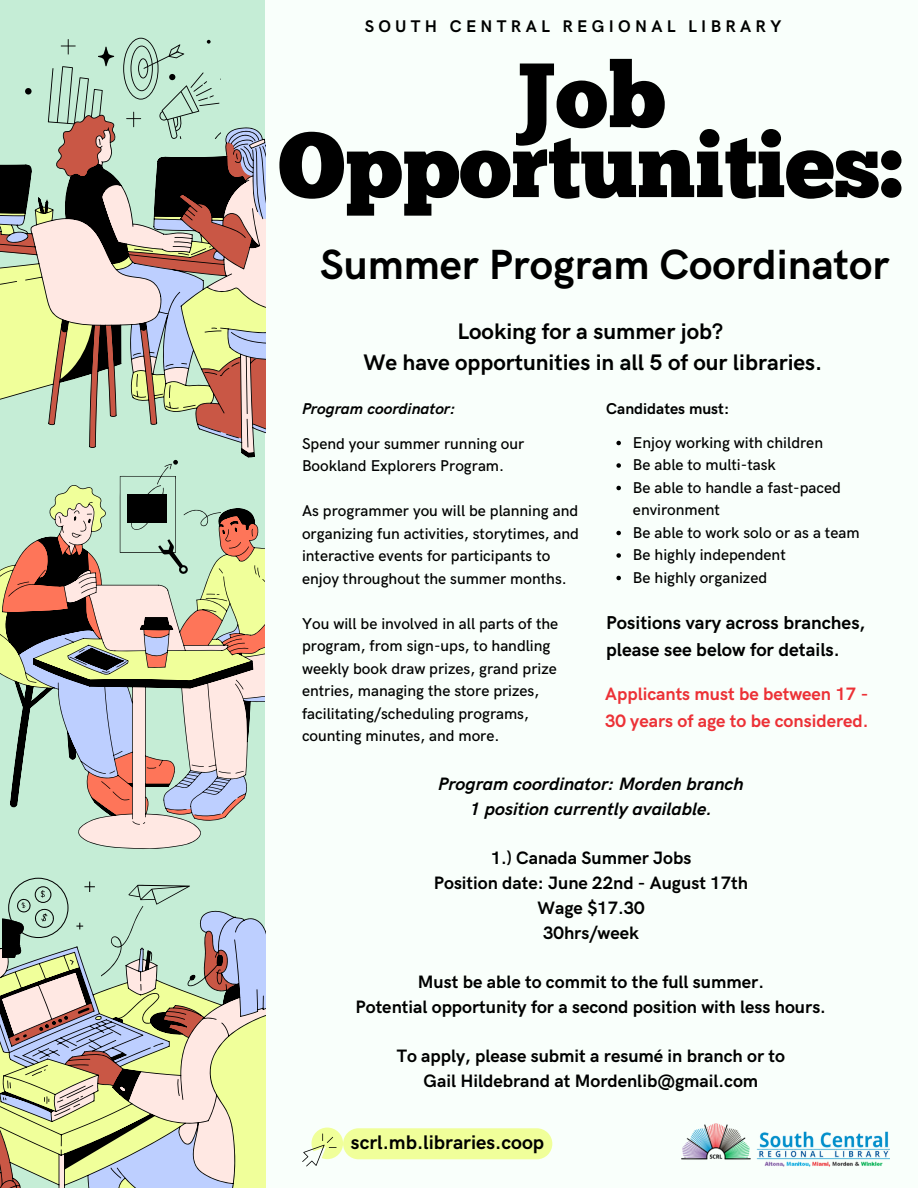
<style>
.page{position:relative;width:918px;height:1188px;background:#f9fffb}
.page>*{position:absolute;margin:0;border:0;box-sizing:border-box;transform-origin:0 0}
.t1{font:91.05px/69.9px "Chunk Five";letter-spacing:-.01em;color:#000;text-align:center}
.t2{font:700 42.3px "HK Grotesk";color:#000}
.t3{font:700 22.5px/31.5px "HK Grotesk";color:#000;text-align:center}
.t4{font:700 19.8px "HK Grotesk";color:#000}
.t5{font:700 18.75px/27px "HK Grotesk";color:#000}
.t6{font:700 18px/24.8px "HK Grotesk";color:#000;text-align:center}
.t7{font:italic 700 18px/24.8px "HK Grotesk";color:#000;text-align:center}
.t8{font:700 18px/27px "HK Grotesk";color:#ec3136}
.t9{font:700 16.95px "HK Grotesk";letter-spacing:.255em;color:#000}
.t10{font:500 15.75px/22.5px "HK Grotesk";color:#000}
.t11{font:italic 700 15.75px "HK Grotesk";color:#000}
.s1{font-weight:700}
</style>
<div class="page">
<div style="left:0;top:0;width:265px;height:1188px;background:#c5edd6"></div>
<svg style="left:0;top:911px;width:265px;height:277px;background:#c9c9ab"></svg>
<svg style="left:25px;top:38px;width:196px;height:74px"></svg>
<svg style="left:0;top:115px;width:265px;height:345px"></svg>
<svg style="left:0;top:485px;width:265px;height:363px"></svg>
<svg style="left:2px;top:848px;width:188px;height:153px"></svg>
<svg style="left:120px;top:460px;width:101px;height:114px"></svg>
<svg style="left:303px;top:1128px;width:249px;height:38px"></svg>
<svg style="left:616px;top:441px;width:5px;height:4px"></svg>
<svg style="left:616px;top:463px;width:5px;height:5px"></svg>
<svg style="left:616px;top:486px;width:5px;height:4px"></svg>
<svg style="left:616px;top:531px;width:5px;height:4px"></svg>
<svg style="left:616px;top:553px;width:5px;height:5px"></svg>
<svg style="left:616px;top:576px;width:5px;height:4px"></svg>
<img style="left:681px;top:1124px;width:209px;height:42px">
<p class="t9" style="left:365px;top:17px;width:418px">SOUTH CENTRAL REGIONAL LIBRARY</p>
<p class="t1" style="left:278px;top:69px;width:626px">Job<br>Opportunities:</p>
<p class="t2" style="left:320px;top:241px;width:571px">Summer Program Coordinator</p>
<h2 class="t3" style="left:363px;top:316px;width:461px">Looking for a summer job?<br>We have opportunities in all 5 of our libraries.</h2>
<h3 class="t11" style="left:302px;top:400px;width:155px">Program coordinator:</h3>
<h3 class="t10" style="left:302px;top:433px;width:224px">Spend your summer running our<br>Bookland Explorers Program.</h3>
<h3 class="t10" style="left:302px;top:500px;width:279px">As programmer you will be planning and organizing fun activities, storytimes, and interactive events for participants to enjoy throughout the summer months.</h3>
<h3 class="t10" style="left:302px;top:613px;width:258px">You will be involved in all parts of the program, from sign-ups, to handling weekly book draw prizes, grand prize entries, managing the store prizes, facilitating/scheduling programs, counting minutes, and more.</h3>
<h4 class="t10" style="left:633px;top:392px;width:192px;line-height:33.6px;text-indent:-27px"><span class="s1">Candidates must:<br></span>Enjoy working with children</h4>
<h4 class="t10" style="left:633px;top:454px;width:228px">Be able to multi-task<br>Be able to handle a fast-paced environment<br>Be able to work solo or as a team<br>Be highly independent<br>Be highly organized</h4>
<h4 class="t5" style="left:606px;top:610px;width:261px">Positions vary across branches, please see below for details.</h4>
<h4 class="t8" style="left:605px;top:682px;width:265px">Applicants must be between 17 -<br>30 years of age to be considered.</h4>
<p class="t7" style="left:438px;top:772px;width:307px">Program coordinator: Morden branch<br>1 position currently available.</p>
<p class="t6" style="left:434px;top:847px;width:316px">1.) Canada Summer Jobs<br>Position date: June 22nd - August 17th<br>Wage $17.30<br>30hrs/week</p>
<p class="t6" style="left:356px;top:970px;width:472px">Must be able to commit to the full summer.<br>Potential opportunity for a second position with less hours.</p>
<p class="t6" style="left:397px;top:1045px;width:390px">To apply, please submit a resumé in branch or to<br>Gail Hildebrand at Mordenlib@gmail.com</p>
<p class="t4" style="left:351px;top:1131px;width:195px">scrl.mb.libraries.coop</p>
</div>
